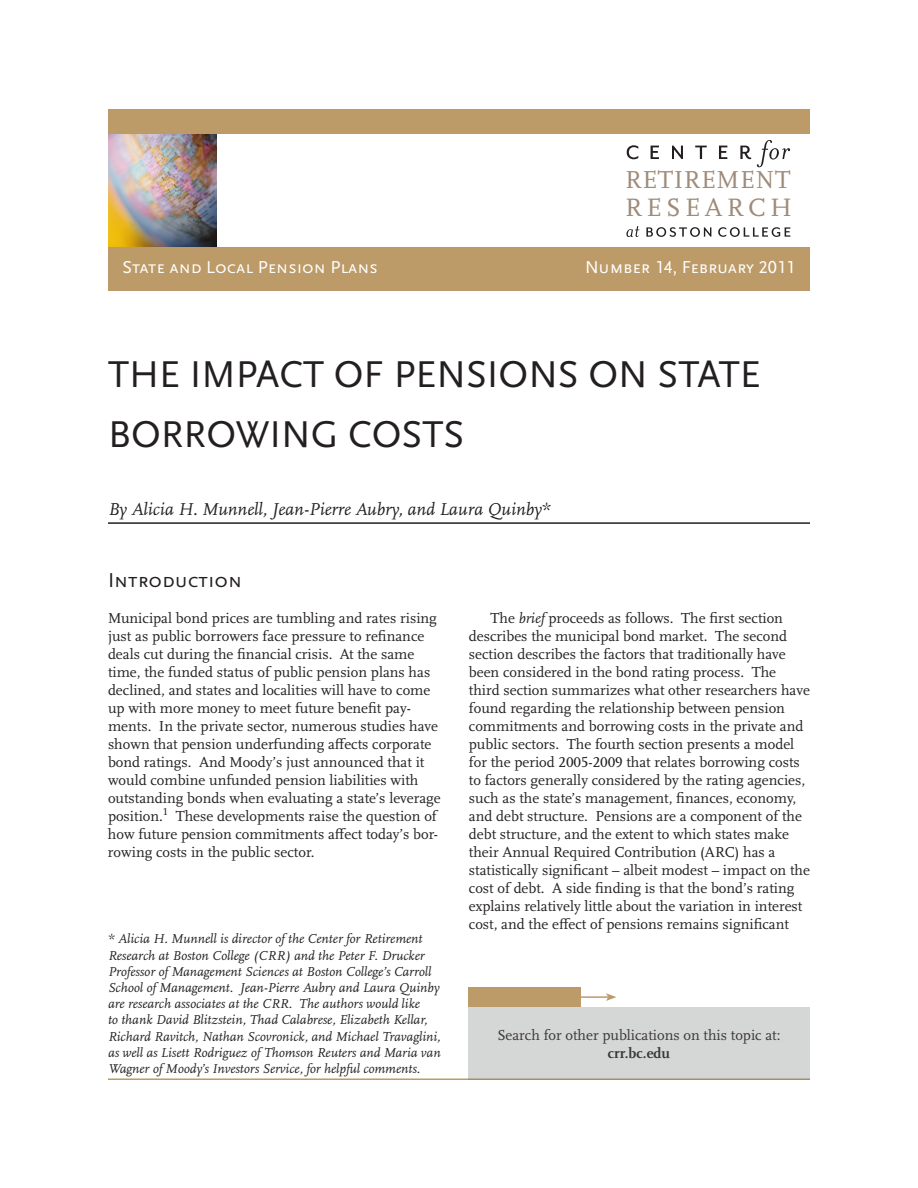
<style>
.page{position:relative;width:918px;height:1188px;background:#fff}
.page>*{position:absolute;margin:0;border:0;box-sizing:border-box;transform-origin:0 0}
.t1{font:39px/60px "Scala Sans OT";color:#231f20}
.t2{font:26.25px "Scala OT";letter-spacing:.165em;color:#9f8b79}
.t3{font:25.65px "Scala OT";letter-spacing:.02em;color:#9f8b79}
.t4{font:21px "Scala Sans OT";color:#231f20}
.t5{font:italic 18px "Scala OT";color:#231f20}
.t6{font:18px "Scala Sans OT";color:#fff}
.t7{font:15px/18px "Scala OT";color:#231f20}
.t8{font:italic 13.5px/16.2px "Scala OT";color:#231f20}
.s1{font-style:italic}
.s2{font-weight:700}
</style>
<div class="page">
<img style="left:108px;top:134px;width:108px;height:113px">
<div style="left:108px;top:109px;width:701px;height:25px;background:#bc9b69"></div>
<svg style="left:626px;top:226px;width:164px;height:11px"></svg>
<svg style="left:627px;top:140px;width:163px;height:27px"></svg>
<div style="left:108px;top:247px;width:701px;height:44px;background:#bc9b69"></div>
<hr style="left:108px;top:522px;width:702px;height:2px;background:#231f20">
<hr style="left:108px;top:1078px;width:702px;height:2px;background:#bc9b69">
<div style="left:468px;top:987px;width:113px;height:20px;background:#bc9b69"></div>
<div style="left:468px;top:1007px;width:342px;height:73px;background:#d5d6d6"></div>
<hr style="left:580px;top:996px;width:28px;height:2px;background:#bc9b69">
<svg style="left:606px;top:993px;width:10px;height:8px"></svg>
<h3 class="t3" style="left:625px;top:165px;width:167px">RETIREMENT</h3>
<h2 class="t2" style="left:625px;top:193px;width:169px">RESEARCH</h2>
<p class="t6" style="left:122px;top:258px;width:257px">State and Local Pension Plans</p>
<p class="t6" style="left:585px;top:258px;width:211px">Number 14, February 2011</p>
<p class="t1" style="left:108px;top:345px;width:654px">THE IMPACT OF PENSIONS ON STATE<br>BORROWING COSTS</p>
<p class="t5" style="left:108px;top:499px;width:444px">By Alicia H. Munnell, Jean-Pierre Aubry, and Laura Quinby*</p>
<p class="t4" style="left:108px;top:569px;width:136px">Introduction</p>
<p class="t7" style="left:108px;top:610px;width:334px">Municipal bond prices are tumbling and rates rising just as public borrowers face pressure to refinance deals cut during the financial crisis. At the same time, the funded status of public pension plans has declined, and states and localities will have to come up with more money to meet future benefit pay&shy;ments. In the private sector, numerous studies have shown that pension underfunding affects corporate bond ratings. And Moody’s just announced that it would combine unfunded pension liabilities with outstanding bonds when evaluating a state’s leverage position.<sup>1</sup> These developments raise the question of how future pension commitments affect today’s bor&shy;rowing costs in the public sector.</p>
<p class="t7" style="left:469px;top:610px;width:343px;text-indent:22px">The <span class="s1">brief</span> proceeds as follows. The first section describes the municipal bond market. The second section describes the factors that traditionally have been considered in the bond rating process. The third section summarizes what other researchers have found regarding the relationship between pension commitments and borrowing costs in the private and public sectors. The fourth section presents a model for the period 2005-2009 that relates borrowing costs to factors generally considered by the rating agencies, such as the state’s management, finances, economy, and debt structure. Pensions are a component of the debt structure, and the extent to which states make their Annual Required Contribution (ARC) has a statistically significant – albeit modest – impact on the cost of debt. A side finding is that the bond’s rating explains relatively little about the variation in interest cost, and the effect of pensions remains significant</p>
<p class="t8" style="left:108px;top:931px;width:334px">* Alicia H. Munnell is director of the Center for Retirement Research at Boston College (CRR) and the Peter F. Drucker Professor of Management Sciences at Boston College’s Carroll School of Management. Jean-Pierre Aubry and Laura Quinby are research associates at the CRR. The authors would like<br>to thank David Blitzstein, Thad Calabrese, Elizabeth Kellar, Richard Ravitch, Nathan Scovronick, and Michael Travaglini, as well as Lisett Rodriguez of Thomson Reuters and Maria van Wagner of Moody’s Investors Service, for helpful comments.</p>
<p class="t7" style="left:497px;top:1027px;width:285px;text-align:center">Search for other publications on this topic at: <span class="s2">crr.bc.edu</span></p>
</div>
